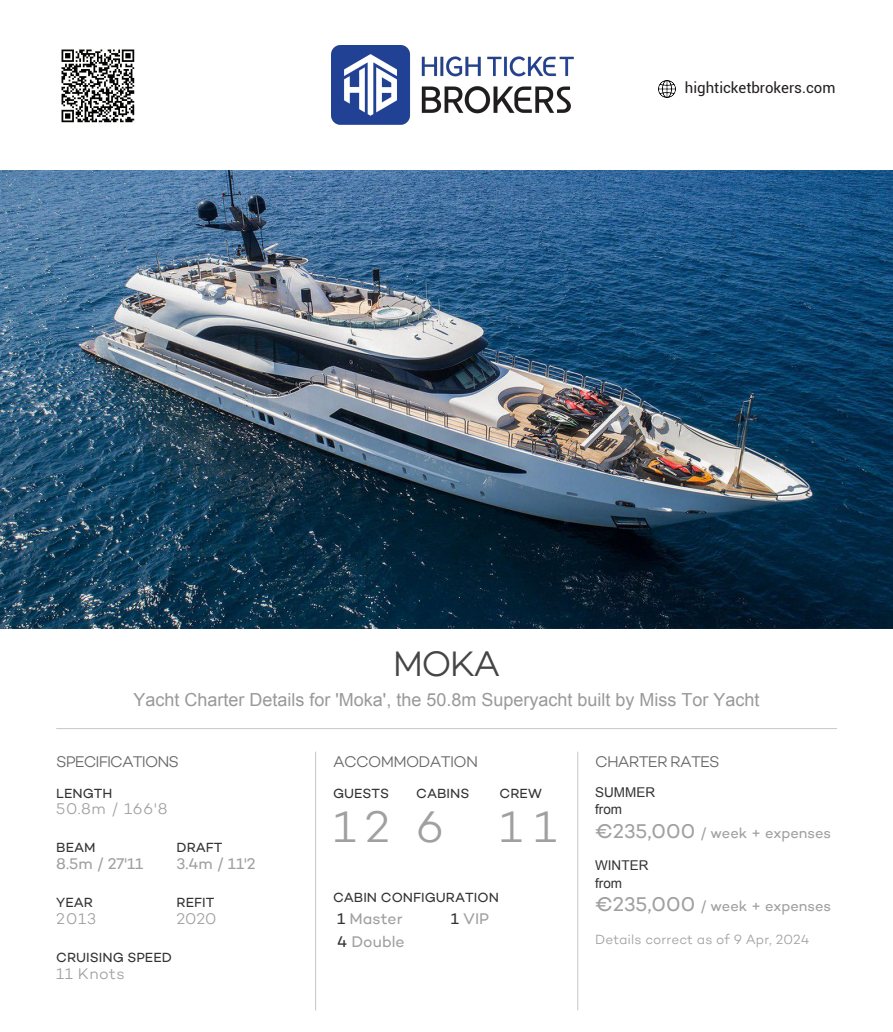
<style>
.page{position:relative;width:893px;height:1032px;background:#fff}
.page>*{position:absolute;margin:0;border:0;box-sizing:border-box;transform-origin:0 0}
.t1{font:300 45px "Campton";color:#a0a0a0}
.t2{font:300 36px "Campton";color:#454545}
.t3{font:18px "Arial";color:#999}
.t4{font:300 15.75px "Campton";letter-spacing:-.05em;color:#666}
.t5{font:15.75px "Campton";color:#a0a0a0}
.t6{font:300 15.75px "Campton";letter-spacing:.03em;color:#a0a0a0}
.t7{font:15px "Roboto";color:#231f20}
.t8{font:14.7px "Campton";color:#a0a0a0}
.t9{font:13.5px "Campton";color:#333}
.t10{font:300 13.5px "Campton";letter-spacing:.005em;color:#a0a0a0}
.t11{font:13.5px/17.1px "Arial";color:#333}
.s1{color:#333}
.s2{font-size:20.25px}
</style>
<div class="page">
<img style="left:0;top:170px;width:893px;height:459px">
<svg style="left:56px;top:728px;width:781px;height:1px"></svg>
<svg style="left:315px;top:751px;width:1px;height:259px"></svg>
<svg style="left:577px;top:751px;width:1px;height:259px"></svg>
<img style="left:331px;top:45px;width:242px;height:79px">
<img style="left:659px;top:80px;width:17px;height:18px">
<img style="left:61px;top:49px;width:74px;height:74px">
<p class="t7" style="left:685px;top:78px;width:152px">highticketbrokers.com</p>
<h2 class="t2" style="left:393px;top:641px;width:109px">MOKA</h2>
<h3 class="t3" style="left:134px;top:688px;width:628px">Yacht Charter Details for 'Moka', the 50.8m Superyacht built by Miss Tor Yacht</h3>
<p class="t4" style="left:56px;top:751px;width:124px">SPECIFICATIONS</p>
<p class="t9" style="left:56px;top:784px;width:58px">LENGTH</p>
<p class="t6" style="left:56px;top:799px;width:113px">50.8m / 166'8</p>
<p class="t9" style="left:56px;top:839px;width:41px">BEAM</p>
<p class="t9" style="left:177px;top:839px;width:47px">DRAFT</p>
<p class="t5" style="left:56px;top:854px;width:89px">8.5m / 27'11</p>
<p class="t5" style="left:177px;top:854px;width:81px">3.4m / 11'2</p>
<p class="t9" style="left:56px;top:894px;width:38px">YEAR</p>
<p class="t9" style="left:177px;top:894px;width:39px">REFIT</p>
<p class="t6" style="left:56px;top:909px;width:41px">2013</p>
<p class="t6" style="left:177px;top:909px;width:41px">2020</p>
<p class="t9" style="left:56px;top:949px;width:117px">CRUISING SPEED</p>
<p class="t6" style="left:56px;top:964px;width:70px">11 Knots</p>
<p class="t4" style="left:333px;top:751px;width:147px">ACCOMMODATION</p>
<p class="t9" style="left:333px;top:784px;width:58px">GUESTS</p>
<p class="t9" style="left:416px;top:784px;width:55px">CABINS</p>
<p class="t9" style="left:500px;top:784px;width:44px">CREW</p>
<h1 class="t1" style="left:333px;top:799px;width:225px">12 6 11</h1>
<p class="t9" style="left:333px;top:889px;width:167px">CABIN CONFIGURATION</p>
<p class="t5" style="left:337px;top:909px;width:67px"><span class="s1">1</span> Master</p>
<p class="t5" style="left:451px;top:909px;width:40px"><span class="s1">1</span> VIP</p>
<p class="t5" style="left:337px;top:932px;width:69px"><span class="s1">4</span> Double</p>
<p class="t4" style="left:595px;top:751px;width:126px">CHARTER RATES</p>
<p class="t11" style="left:595px;top:784px;width:61px">SUMMER from</p>
<p class="t8" style="left:595px;top:824px;width:238px"><span class="s2">€235,000</span> / week + expenses</p>
<p class="t11" style="left:595px;top:857px;width:55px">WINTER from</p>
<p class="t8" style="left:595px;top:897px;width:238px"><span class="s2">€235,000</span> / week + expenses</p>
<p class="t10" style="left:595px;top:931px;width:216px">Details correct as of 9 Apr, 2024</p>
</div>
